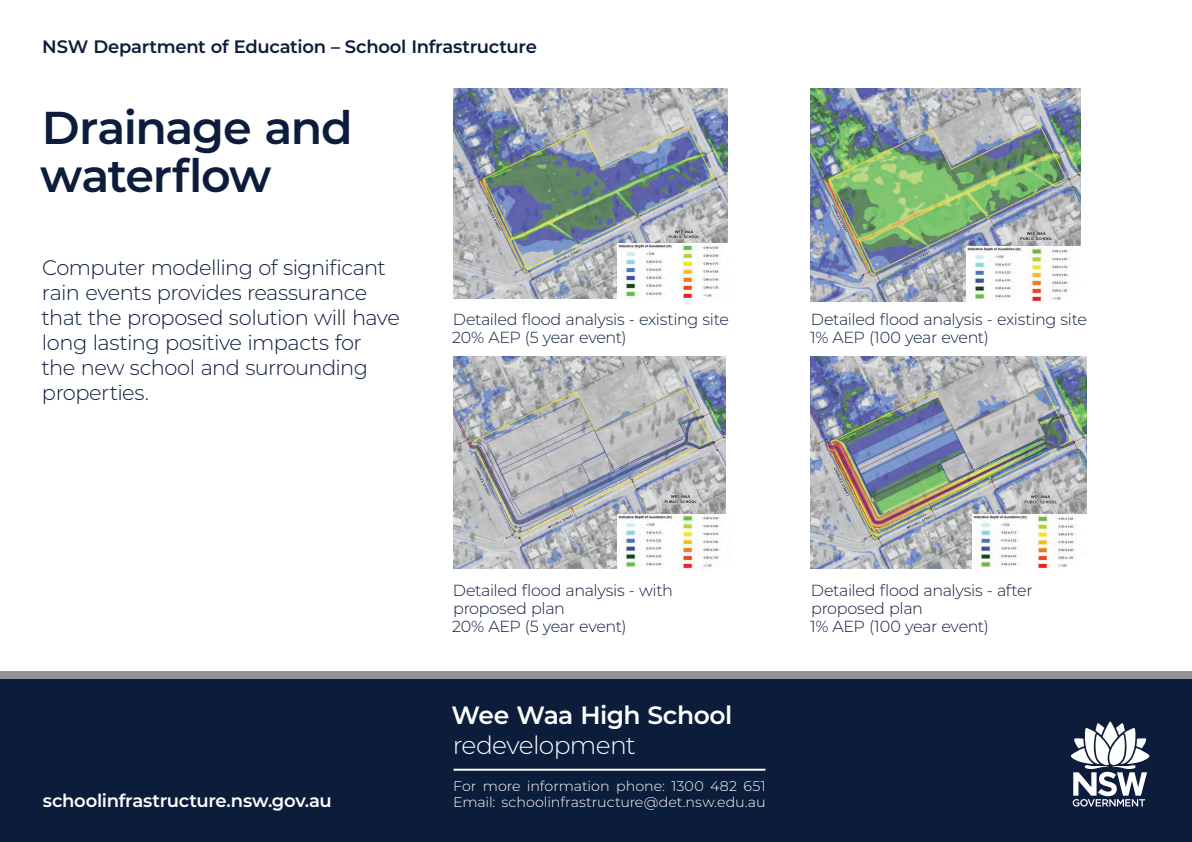
<style>
.page{position:relative;width:1192px;height:842px;background:#fff}
.page>*{position:absolute;margin:0;border:0;box-sizing:border-box;transform-origin:0 0}
.t1{font:600 46px/48px "Montserrat";letter-spacing:-.025em;color:#0c1c3b}
.t2{font:600 25px "Montserrat";letter-spacing:-.02em;color:#fff}
.t3{font:300 25px "Montserrat";letter-spacing:-.03em;color:#fff}
.t4{font:300 21px/25px "Montserrat";letter-spacing:-.025em;color:#0c1c3b}
.t5{font:600 18px "Montserrat";letter-spacing:-.015em;color:#0c1c3b}
.t6{font:600 18px "Montserrat";letter-spacing:-.015em;color:#fff}
.t7{font:300 16px/18px "Montserrat";letter-spacing:-.02em;color:#0c1c3b}
.t8{font:300 14px/16px "Montserrat";color:#fff}
</style>
<div class="page">
<div style="left:0;top:676px;width:1192px;height:166px;background:#0c1c3b"></div>
<hr style="left:454px;top:769px;width:311px;height:2px;background:#fff">
<div style="left:0;top:672px;width:1192px;height:7px;background:#939598"></div>
<svg style="left:1071px;top:721px;width:78px;height:85px"></svg>
<img style="left:454px;top:88px;width:273px;height:210px">
<img style="left:617px;top:244px;width:110px;height:54px">
<img style="left:811px;top:88px;width:269px;height:213px">
<img style="left:966px;top:247px;width:114px;height:54px">
<img style="left:454px;top:357px;width:272px;height:212px">
<img style="left:618px;top:514px;width:108px;height:55px">
<img style="left:811px;top:357px;width:275px;height:212px">
<img style="left:972px;top:514px;width:114px;height:55px">
<p class="t5" style="left:42px;top:34px;width:496px">NSW Department of Education – School Infrastructure</p>
<h1 class="t1" style="left:40px;top:101px;width:314px">Drainage and waterflow</h1>
<h3 class="t4" style="left:42px;top:254px;width:360px">Computer modelling of significant rain events provides reassurance that the proposed solution will have long lasting positive impacts for the new school and surrounding properties.</h3>
<p class="t7" style="left:452px;top:310px;width:278px">Detailed flood analysis - existing site<br>20% AEP (5 year event)</p>
<p class="t7" style="left:810px;top:310px;width:278px">Detailed flood analysis - existing site<br>1% AEP (100 year event)</p>
<p class="t6" style="left:43px;top:787px;width:291px">schoolinfrastructure.nsw.gov.au</p>
<p class="t7" style="left:452px;top:581px;width:222px">Detailed flood analysis - with proposed plan<br>20% AEP (5 year event)</p>
<p class="t7" style="left:810px;top:581px;width:224px">Detailed flood analysis - after proposed plan<br>1% AEP (100 year event)</p>
<h2 class="t2" style="left:451px;top:697px;width:283px">Wee Waa High School</h2>
<h2 class="t3" style="left:453px;top:728px;width:184px">redevelopment</h2>
<p class="t8" style="left:453px;top:777px;width:314px">For more information phone: 1300 482 651<br>Email: schoolinfrastructure@det.nsw.edu.au</p>
</div>
